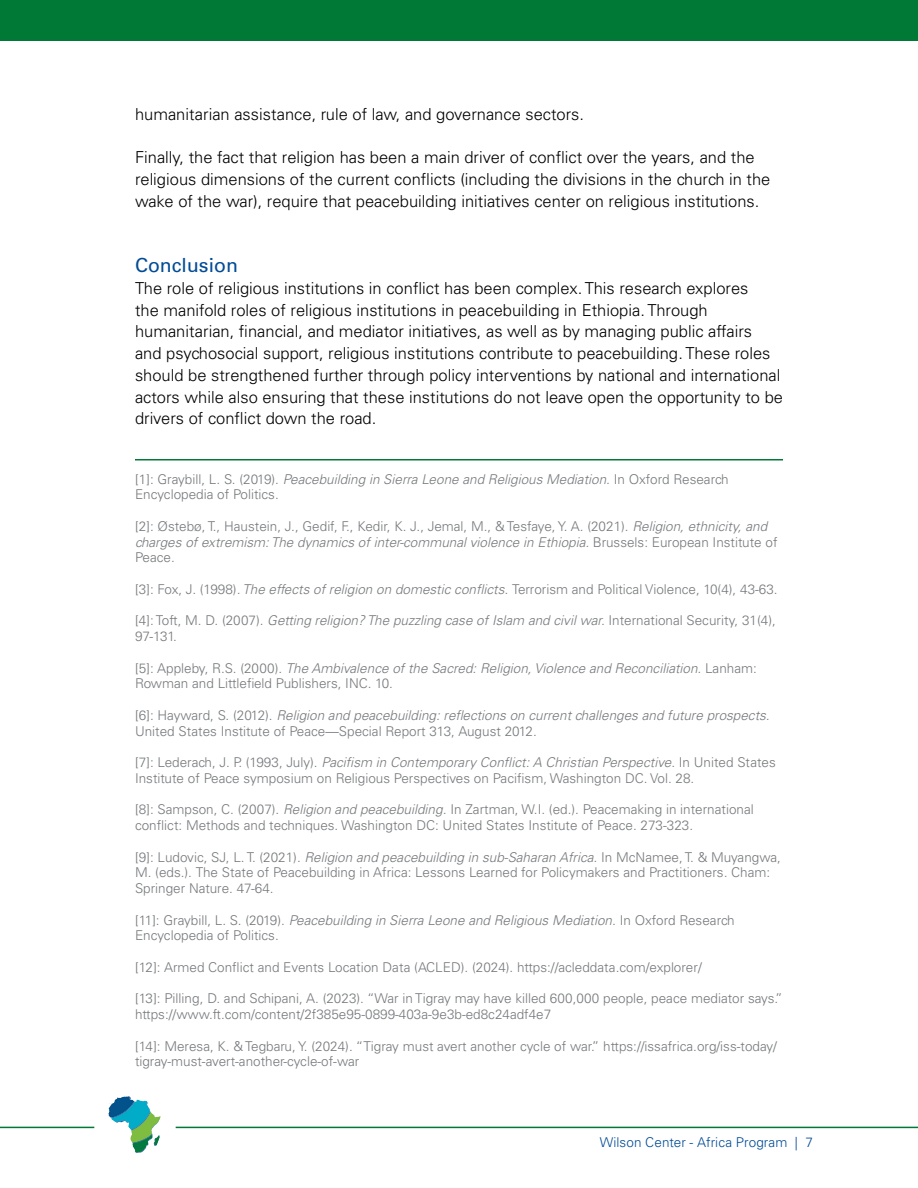
<style>
.page{position:relative;width:918px;height:1188px;background:#fff}
.page>*{position:absolute;margin:0;border:0;box-sizing:border-box;transform-origin:0 0}
.t1{font:19.5px "Univers LT Std";color:#004c97}
.t2{font:300 16.5px/21.8px "Univers LT Std";color:#000}
.t3{font:300 13.5px/15.8px "Univers LT Std";color:#76787b}
.t4{font:300 13.5px "Univers LT Std";letter-spacing:.005em;color:#004c97}
.s1{font-style:italic}
</style>
<div class="page">
<div style="left:0;top:0;width:918px;height:40px;background:#007836"></div>
<hr style="left:0;top:1127px;width:94px;height:1px;background:#007836">
<hr style="left:176px;top:1127px;width:742px;height:1px;background:#007836">
<img style="left:71px;top:1096px;width:108px;height:57px">
<hr style="left:135px;top:459px;width:648px;height:1px;background:#007836">
<p class="t2" style="left:135px;top:103px;width:451px">humanitarian assistance, rule of law, and governance sectors.</p>
<p class="t2" style="left:135px;top:147px;width:637px">Finally, the fact that religion has been a main driver of conflict over the years, and the religious dimensions of the current conflicts (including the divisions in the church in the wake of the war), require that peacebuilding initiatives center on religious institutions.</p>
<h1 class="t1" style="left:135px;top:254px;width:104px">Conclusion</h1>
<p class="t2" style="left:135px;top:277px;width:650px">The role of religious institutions in conflict has been complex. This research explores<br>the manifold roles of religious institutions in peacebuilding in Ethiopia. Through humanitarian, financial, and mediator initiatives, as well as by managing public affairs<br>and psychosocial support, religious institutions contribute to peacebuilding. These roles should be strengthened further through policy interventions by national and international actors while also ensuring that these institutions do not leave open the opportunity to be drivers of conflict down the road.</p>
<p class="t3" style="left:135px;top:471px;width:595px">[1]: Graybill, L. S. (2019). <span class="s1">Peacebuilding in Sierra Leone and Religious Mediation.</span> In Oxford Research<br>Encyclopedia of Politics.</p>
<p class="t3" style="left:135px;top:518px;width:644px">[2]: Østebø, T., Haustein, J., Gedif, F., Kedir, K. J., Jemal, M., &amp; Tesfaye, Y. A. (2021). <span class="s1">Religion, ethnicity, and charges of extremism: The dynamics of inter-communal violence in Ethiopia.</span> Brussels: European Institute of<br>Peace.</p>
<p class="t3" style="left:135px;top:581px;width:644px">[3]: Fox, J. (1998)<span class="s1">. The effects of religion on domestic conflicts.</span> Terrorism and Political Violence, 10(4), 43-63.</p>
<p class="t3" style="left:135px;top:613px;width:642px">[4]: Toft, M. D. (2007). <span class="s1">Getting religion? The puzzling case of Islam and civil war.</span> International Security, 31(4),<br>97-131.</p>
<p class="t3" style="left:135px;top:660px;width:623px">[5]: Appleby, R.S. (2000). <span class="s1">The Ambivalence of the Sacred: Religion, Violence and Reconciliation.</span> Lanham:<br>Rowman and Littlefield Publishers, INC. 10.</p>
<p class="t3" style="left:135px;top:707px;width:636px">[6]: Hayward, S. (2012). <span class="s1">Religion and peacebuilding: reflections on current challenges and future prospects.<br></span>United States Institute of Peace—Special Report 313, August 2012.</p>
<p class="t3" style="left:135px;top:755px;width:642px">[7]: Lederach, J. P. (1993, July). <span class="s1">Pacifism in Contemporary Conflict: A Christian Perspective</span>. In United States<br>Institute of Peace symposium on Religious Perspectives on Pacifism, Washington DC. Vol. 28.</p>
<p class="t3" style="left:135px;top:802px;width:620px">[8]: Sampson, C. (2007). <span class="s1">Religion and peacebuilding.</span> In Zartman, W.I. (ed.). Peacemaking in international conflict: Methods and techniques. Washington DC: United States Institute of Peace. 273-323.</p>
<p class="t3" style="left:135px;top:849px;width:647px">[9]: Ludovic, SJ, L. T. (2021). <span class="s1">Religion and peacebuilding in sub-Saharan Africa.</span> In McNamee, T. &amp; Muyangwa,<br>M. (eds.). The State of Peacebuilding in Africa: Lessons Learned for Policymakers and Practitioners<span class="s1">.</span> Cham:<br>Springer Nature. 47-64.</p>
<p class="t3" style="left:135px;top:912px;width:601px">[11]: Graybill, L. S. (2019). <span class="s1">Peacebuilding in Sierra Leone and Religious Mediation.</span> In Oxford Research<br>Encyclopedia of Politics.</p>
<p class="t3" style="left:135px;top:959px;width:568px">[12]: Armed Conflict and Events Location Data (ACLED). (2024). https://acleddata.com/explorer/</p>
<p class="t3" style="left:135px;top:991px;width:649px">[13]: Pilling, D. and Schipani, A. (2023). “War in Tigray may have killed 600,000 people, peace mediator says.” https://www.ft.com/content/2f385e95-0899-403a-9e3b-ed8c24adf4e7</p>
<p class="t3" style="left:135px;top:1038px;width:644px">[14]: Meresa, K. &amp; Tegbaru, Y. (2024). “Tigray must avert another cycle of war.” https://issafrica.org/iss-today/ tigray-must-avert-another-cycle-of-war</p>
<p class="t4" style="left:600px;top:1134px;width:215px">Wilson Center - Africa Program | 7</p>
</div>
